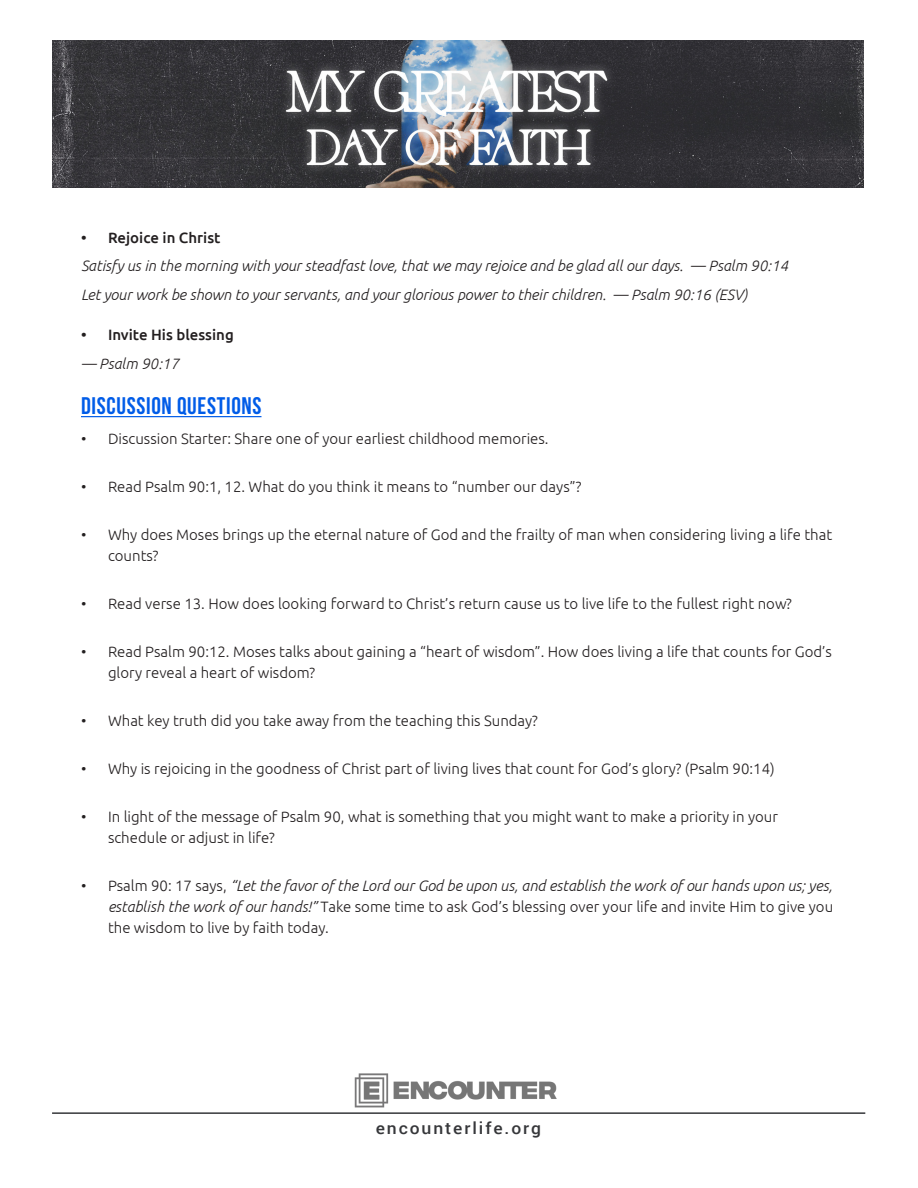
<style>
.page{position:relative;width:918px;height:1188px;background:#fff}
.page>*{position:absolute;margin:0;border:0;box-sizing:border-box;transform-origin:0 0}
.Message_-_verse{font:700 24px "Bebas Neue";letter-spacing:.03em;color:#005ce8}
.t1{font:500 16.5px "Roboto";letter-spacing:.11em;color:#36373a;scale:1.06 1}
.t2{font:300 15px/21px "Ubuntu";color:#231f20}
.Message_-_verse-2{font:italic 300 15px "Ubuntu";color:#231f20}
.message_-_text_reg_n{font:500 15px "Ubuntu";color:#231f20}
.s1{font-style:italic}
</style>
<div class="page">
<img style="left:53px;top:40px;width:811px;height:148px">
<hr style="left:52px;top:1112px;width:813px;height:2px;background:#36373a">
<img style="left:354px;top:1073px;width:203px;height:35px">
<hr style="left:81px;top:416px;width:180px;height:1px;background:#005ce8">
<p class="message_-_text_reg_n" style="left:81px;top:228px;width:141px">• Rejoice in Christ</p>
<p class="Message_-_verse-2" style="left:81px;top:257px;width:709px">Satisfy us in the morning with your steadfast love, that we may rejoice and be glad all our days. — Psalm 90:14</p>
<p class="Message_-_verse-2" style="left:81px;top:286px;width:668px">Let your work be shown to your servants, and your glorious power to their children. — Psalm 90:16 (ESV)</p>
<p class="message_-_text_reg_n" style="left:81px;top:326px;width:154px">• Invite His blessing</p>
<p class="Message_-_verse-2" style="left:81px;top:355px;width:99px">— Psalm 90:17</p>
<p class="Message_-_verse" style="left:81px;top:393px;width:182px">DISCUSSION QUESTIONS</p>
<p class="t2" style="left:81px;top:428px;width:469px">• Discussion Starter: Share one of your earliest childhood memories.</p>
<p class="t2" style="left:81px;top:476px;width:502px">• Read Psalm 90:1, 12. What do you think it means to “number our days”?</p>
<p class="t2" style="left:108px;top:524px;width:726px;text-indent:-27px">• Why does Moses brings up the eternal nature of God and the frailty of man when considering living a life that counts?</p>
<p class="t2" style="left:81px;top:593px;width:712px">• Read verse 13. How does looking forward to Christ’s return cause us to live life to the fullest right now?</p>
<p class="t2" style="left:108px;top:641px;width:726px;text-indent:-27px">• Read Psalm 90:12. Moses talks about gaining a “heart of wisdom”. How does living a life that counts for God’s glory reveal a heart of wisdom?</p>
<p class="t2" style="left:81px;top:710px;width:458px">• What key truth did you take away from the teaching this Sunday?</p>
<p class="t2" style="left:81px;top:758px;width:695px">• Why is rejoicing in the goodness of Christ part of living lives that count for God’s glory? (Psalm 90:14)</p>
<p class="t2" style="left:108px;top:806px;width:672px;text-indent:-27px">• In light of the message of Psalm 90, what is something that you might want to make a priority in your schedule or adjust in life?</p>
<p class="t2" style="left:108px;top:875px;width:727px;text-align:justify;text-indent:-27px">• Psalm 90: 17 says, <span class="s1">“Let the favor of the Lord our God be upon us, and establish the work of our hands upon us; yes, establish the work of our hands!”</span> Take some time to ask God’s blessing over your life and invite Him to give you the wisdom to live by faith today.</p>
<p class="t1" style="left:376px;top:1117px;width:158px">encounterlife.org</p>
</div>
